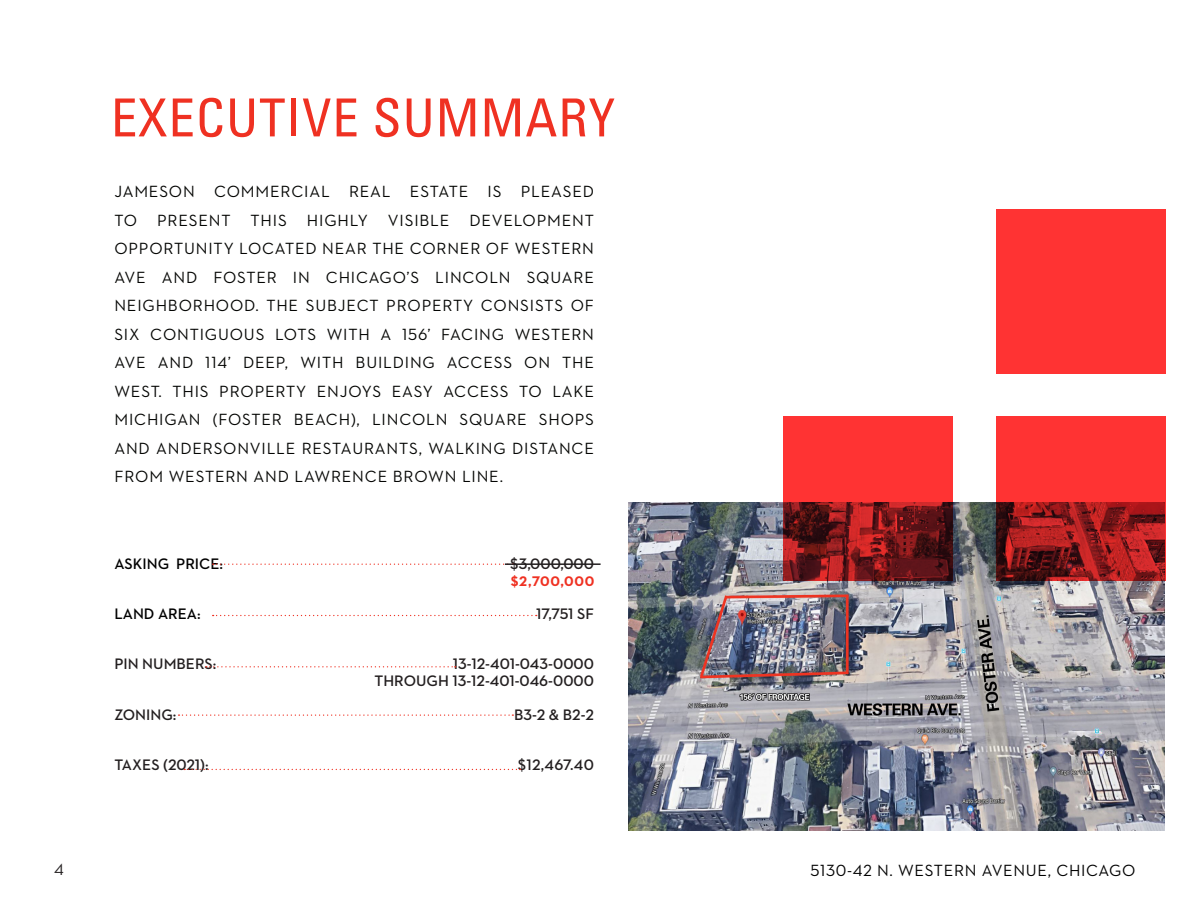
<style>
.page{position:relative;width:1188px;height:918px;background:#fff}
.page>*{position:absolute;margin:0;border:0;box-sizing:border-box;transform-origin:0 0}
.t1{font:condensed 52.5px "Univers LT Std";letter-spacing:.02em;color:#ef3122}
.t2{font:16.5px/28.5px "Neutraface 2 Text";letter-spacing:.05em;color:#040503;text-align:justify}
.t3{font:16.5px "Neutraface 2 Text";letter-spacing:.04em;color:#000}
.t4{font:16.5px "Neutraface 2 Text";color:#231f20}
.ToC_Sub-Sections{font:600 15.45px "Neutraface 2 Text";color:#231f20}
.ToC_Sub-Sections-2{font:600 15.45px "Neutraface 2 Text";color:#000}
.t5{font:700 14.25px "Neutraface 2 Text";letter-spacing:.05em;color:#ef3122}
</style>
<div class="page">
<img style="left:629px;top:502px;width:536px;height:329px">
<svg style="left:213px;top:564px;width:292px;height:1px"></svg>
<svg style="left:179px;top:714px;width:334px;height:2px"></svg>
<svg style="left:184px;top:769px;width:337px;height:1px"></svg>
<svg style="left:213px;top:615px;width:324px;height:1px"></svg>
<svg style="left:206px;top:666px;width:250px;height:1px"></svg>
<svg style="left:996px;top:416px;width:169px;height:164px;background:#c82728"></svg>
<svg style="left:784px;top:416px;width:169px;height:164px;background:#bc2627"></svg>
<div style="left:996px;top:209px;width:169px;height:165px;background:#f33"></div>
<hr style="left:505px;top:563px;width:96px;height:2px;background:#231f20">
<p class="t1" style="left:111px;top:84px;width:505px">EXECUTIVE SUMMARY</p>
<p class="t2" style="left:114px;top:177px;width:481px">JAMESON COMMERCIAL REAL ESTATE IS PLEASED TO PRESENT THIS HIGHLY VISIBLE DEVELOPMENT OPPORTUNITY LOCATED NEAR THE CORNER OF WESTERN AVE AND FOSTER IN CHICAGO’S LINCOLN SQUARE NEIGHBORHOOD. THE SUBJECT PROPERTY CONSISTS OF SIX CONTIGUOUS LOTS WITH A 156’ FACING WESTERN AVE AND 114’ DEEP, WITH BUILDING ACCESS ON THE WEST. THIS PROPERTY ENJOYS EASY ACCESS TO LAKE MICHIGAN (FOSTER BEACH), LINCOLN SQUARE SHOPS AND ANDERSONVILLE RESTAURANTS, WALKING DISTANCE FROM WESTERN AND LAWRENCE BROWN LINE.</p>
<p class="ToC_Sub-Sections-2" style="left:114px;top:554px;width:110px">ASKING PRICE:</p>
<p class="ToC_Sub-Sections" style="left:510px;top:554px;width:85px">$3,000,000</p>
<p class="ToC_Sub-Sections-2" style="left:114px;top:604px;width:88px">LAND AREA:</p>
<p class="ToC_Sub-Sections" style="left:536px;top:604px;width:59px">17,751 SF</p>
<p class="ToC_Sub-Sections" style="left:114px;top:654px;width:103px">PIN NUMBERS:</p>
<p class="ToC_Sub-Sections" style="left:453px;top:654px;width:143px">13-12-401-043-0000</p>
<p class="ToC_Sub-Sections" style="left:375px;top:671px;width:221px">THROUGH 13-12-401-046-0000</p>
<p class="ToC_Sub-Sections" style="left:114px;top:705px;width:64px">ZONING:</p>
<p class="ToC_Sub-Sections" style="left:514px;top:705px;width:81px">B3-2 &amp; B2-2</p>
<p class="ToC_Sub-Sections" style="left:114px;top:755px;width:96px">TAXES (2021):</p>
<p class="ToC_Sub-Sections" style="left:518px;top:755px;width:78px">$12,467.40</p>
<p class="t5" style="left:511px;top:572px;width:85px">$2,700,000</p>
<p class="t4" style="left:54px;top:859px;width:11px">4</p>
<p class="t3" style="left:811px;top:860px;width:326px">5130-42 N. WESTERN AVENUE, CHICAGO</p>
</div>
